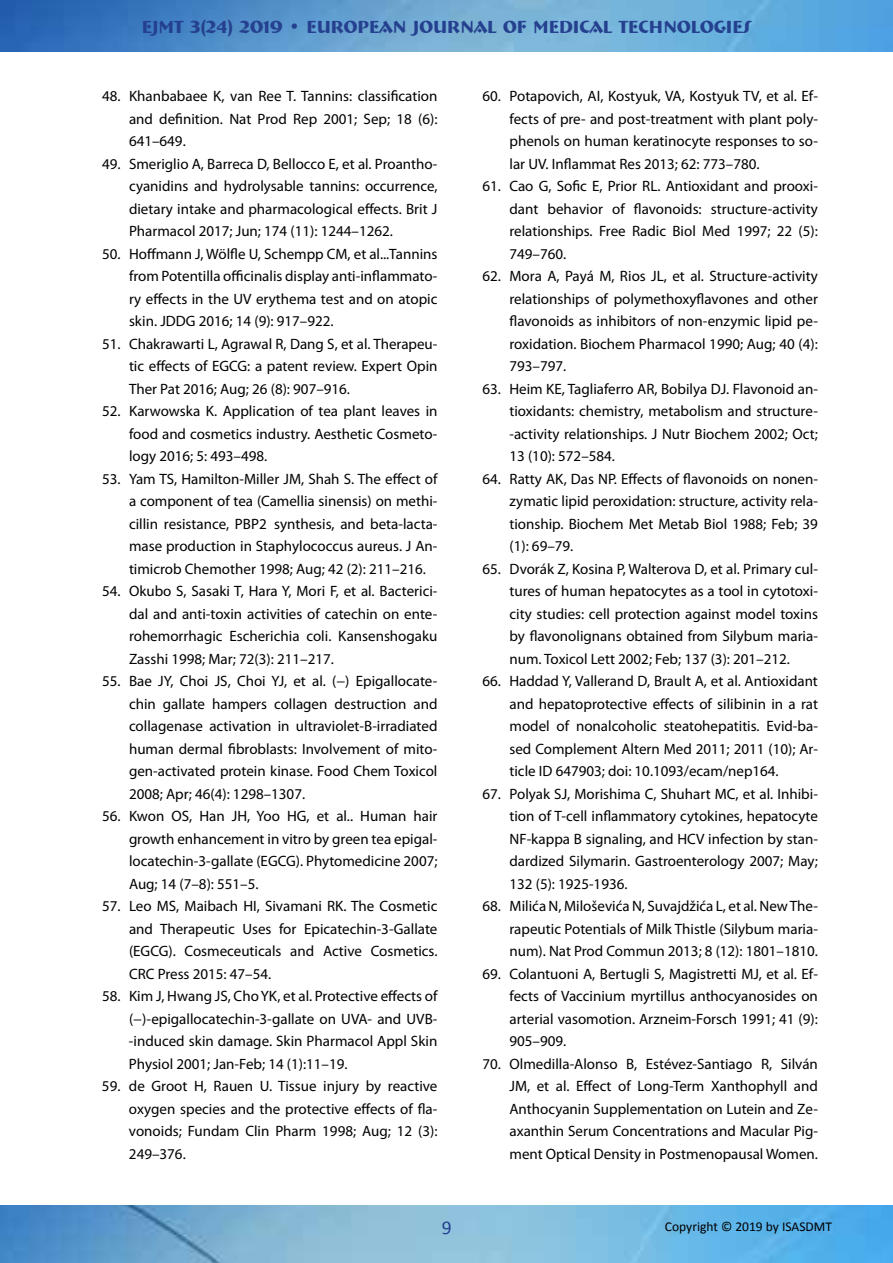
<style>
.page{position:relative;width:893px;height:1263px;background:#fff}
.page>*{position:absolute;margin:0;border:0;box-sizing:border-box;transform-origin:0 0}
.t1{font:19.5px "Calibri";color:#25408f}
.t2{font:700 18px "Bremen BT";color:#25408f}
.t3{font:15px/22.5px "Myriad Pro";color:#000;text-align:justify}
.t4{font:13.5px "Calibri";color:#000}
</style>
<div class="page">
<img style="left:0;top:0;width:893px;height:52px">
<img style="left:0;top:1205px;width:893px;height:58px">
<p class="t2" style="left:142px;top:15px;width:611px">EJMT 3(24) 2019 • EUROPEAN JOURNAL OF MEDICAL TECHNOLOGIES</p>
<p class="t3" style="left:129px;top:85px;width:310px;text-indent:-27px">48. Khanbabaee K, van Ree T. Tannins: classification and definition. Nat Prod Rep 2001; Sep; 18 (6):<br>641–649.</p>
<p class="t3" style="left:129px;top:152px;width:310px;text-indent:-27px">49. Smeriglio A, Barreca D, Bellocco E, et al. Proantho&shy;cyanidins and hydrolysable tannins: occurrence, dietary intake and pharmacological effects. Brit J Pharmacol 2017; Jun; 174 (11): 1244–1262.</p>
<p class="t3" style="left:129px;top:242px;width:310px;text-indent:-27px">50. Hoffmann J, Wölfle U, Schempp CM, et al...Tannins from Potentilla officinalis display anti-inflammato&shy;ry effects in the UV erythema test and on atopic skin. JDDG 2016; 14 (9): 917–922.</p>
<p class="t3" style="left:129px;top:332px;width:310px;text-indent:-27px">51. Chakrawarti L, Agrawal R, Dang S, et al. Therapeu&shy;tic effects of EGCG: a patent review. Expert Opin Ther Pat 2016; Aug; 26 (8): 907–916.</p>
<p class="t3" style="left:129px;top:400px;width:310px;text-indent:-27px">52. Karwowska K. Application of tea plant leaves in food and cosmetics industry. Aesthetic Cosmeto&shy;logy 2016; 5: 493–498.</p>
<p class="t3" style="left:129px;top:467px;width:310px;text-indent:-27px">53. Yam TS, Hamilton-Miller JM, Shah S. The effect of a component of tea (Camellia sinensis) on methi&shy;cillin resistance, PBP2′synthesis, and beta-lacta&shy;mase production in Staphylococcus aureus. J An&shy;timicrob Chemother 1998; Aug; 42 (2): 211–216.</p>
<p class="t3" style="left:129px;top:580px;width:310px;text-indent:-27px">54. Okubo S, Sasaki T, Hara Y, Mori F, et al. Bacterici&shy;dal and anti-toxin activities of catechin on ente&shy;rohemorrhagic Escherichia coli. Kansenshogaku Zasshi 1998; Mar; 72(3): 211–217.</p>
<p class="t3" style="left:129px;top:670px;width:310px;text-indent:-27px">55. Bae JY, Choi JS, Choi YJ, et al. (−) Epigallocate&shy;chin gallate hampers collagen destruction and collagenase activation in ultraviolet-B-irradiated human dermal fibroblasts: Involvement of mito&shy;gen-activated protein kinase. Food Chem Toxicol 2008; Apr; 46(4): 1298–1307.</p>
<p class="t3" style="left:129px;top:805px;width:310px;text-indent:-27px">56. Kwon OS, Han JH, Yoo HG, et al.. Human hair growth enhancement in vitro by green tea epigal&shy;locatechin-3-gallate (EGCG). Phytomedicine 2007; Aug; 14 (7–8): 551–5.</p>
<p class="t3" style="left:129px;top:895px;width:310px;text-indent:-27px">57. Leo MS, Maibach HI, Sivamani RK. The Cosmetic and Therapeutic Uses for Epicatechin-3-Gallate (EGCG). Cosmeceuticals and Active Cosmetics.<br>CRC Press 2015: 47–54.</p>
<p class="t3" style="left:129px;top:985px;width:310px;text-indent:-27px">58. Kim J, Hwang JS, Cho YK, et al. Protective effects of (−)-epigallocatechin-3-gallate on UVA- and UVB--induced skin damage. Skin Pharmacol Appl Skin Physiol 2001; Jan-Feb; 14 (1):11–19.</p>
<p class="t3" style="left:129px;top:1075px;width:310px;text-indent:-27px">59. de Groot H, Rauen U. Tissue injury by reactive oxygen species and the protective effects of fla&shy;vonoids; Fundam Clin Pharm 1998; Aug; 12 (3):<br>249–376.</p>
<p class="t3" style="left:509px;top:85px;width:310px;text-indent:-27px">60. Potapovich, AI, Kostyuk, VA, Kostyuk TV, et al. Ef&shy;fects of pre- and post-treatment with plant poly&shy;phenols on human keratinocyte responses to so&shy;lar UV. Inflammat Res 2013; 62: 773–780.</p>
<p class="t3" style="left:509px;top:175px;width:310px;text-indent:-27px">61. Cao G, Sofic E, Prior RL. Antioxidant and prooxi&shy;dant behavior of flavonoids: structure-activity relationships. Free Radic Biol Med 1997; 22 (5):<br>749–760.</p>
<p class="t3" style="left:509px;top:265px;width:310px;text-indent:-27px">62. Mora A, Payá M, Rios JL, et al. Structure-activity relationships of polymethoxyflavones and other flavonoids as inhibitors of non-enzymic lipid pe&shy;roxidation. Biochem Pharmacol 1990; Aug; 40 (4):<br>793–797.</p>
<p class="t3" style="left:509px;top:377px;width:310px;text-indent:-27px">63. Heim KE, Tagliaferro AR, Bobilya DJ. Flavonoid an&shy;tioxidants: chemistry, metabolism and structure--activity relationships. J Nutr Biochem 2002; Oct; 13 (10): 572–584.</p>
<p class="t3" style="left:509px;top:467px;width:310px;text-indent:-27px">64. Ratty AK, Das NP. Effects of flavonoids on nonen&shy;zymatic lipid peroxidation: structure, activity rela&shy;tionship. Biochem Met Metab Biol 1988; Feb; 39 (1): 69–79.</p>
<p class="t3" style="left:509px;top:557px;width:310px;text-indent:-27px">65. Dvorák Z, Kosina P, Walterova D, et al. Primary cul&shy;tures of human hepatocytes as a tool in cytotoxi&shy;city studies: cell protection against model toxins by flavonolignans obtained from Silybum maria&shy;num. Toxicol Lett 2002; Feb; 137 (3): 201–212.</p>
<p class="t3" style="left:509px;top:670px;width:310px;text-indent:-27px">66. Haddad Y, Vallerand D, Brault A, et al. Antioxidant and hepatoprotective effects of silibinin in a rat model of nonalcoholic steatohepatitis. Evid-ba&shy;sed Complement Altern Med 2011; 2011 (10); Ar&shy;ticle ID 647903; doi: 10.1093/ecam/nep164.</p>
<p class="t3" style="left:509px;top:782px;width:310px;text-indent:-27px">67. Polyak SJ, Morishima C, Shuhart MC, et al. Inhibi&shy;tion of T-cell inflammatory cytokines, hepatocyte NF-kappa B signaling, and HCV infection by stan&shy;dardized Silymarin. Gastroenterology 2007; May; 132 (5): 1925-1936.</p>
<p class="t3" style="left:509px;top:895px;width:310px;text-indent:-27px">68. Milića N, Miloševića N, Suvajdžića L, et al. New The&shy;rapeutic Potentials of Milk Thistle (Silybum maria&shy;num). Nat Prod Commun 2013; 8 (12): 1801–1810.</p>
<p class="t3" style="left:509px;top:962px;width:310px;text-indent:-27px">69. Colantuoni A, Bertugli S, Magistretti MJ, et al. Ef&shy;fects of Vaccinium myrtillus anthocyanosides on arterial vasomotion. Arzneim-Forsch 1991; 41 (9):<br>905–909.</p>
<p class="t3" style="left:509px;top:1052px;width:310px;text-indent:-27px">70. Olmedilla-Alonso B, Estévez-Santiago R, Silván JM, et al. Effect of Long-Term Xanthophyll and Anthocyanin Supplementation on Lutein and Ze&shy;axanthin Serum Concentrations and Macular Pig&shy;ment Optical Density in Postmenopausal Women.</p>
<h1 class="t1" style="left:442px;top:1215px;width:11px">9</h1>
<p class="t4" style="left:665px;top:1218px;width:169px">Copyright © 2019 by ISASDMT</p>
</div>
